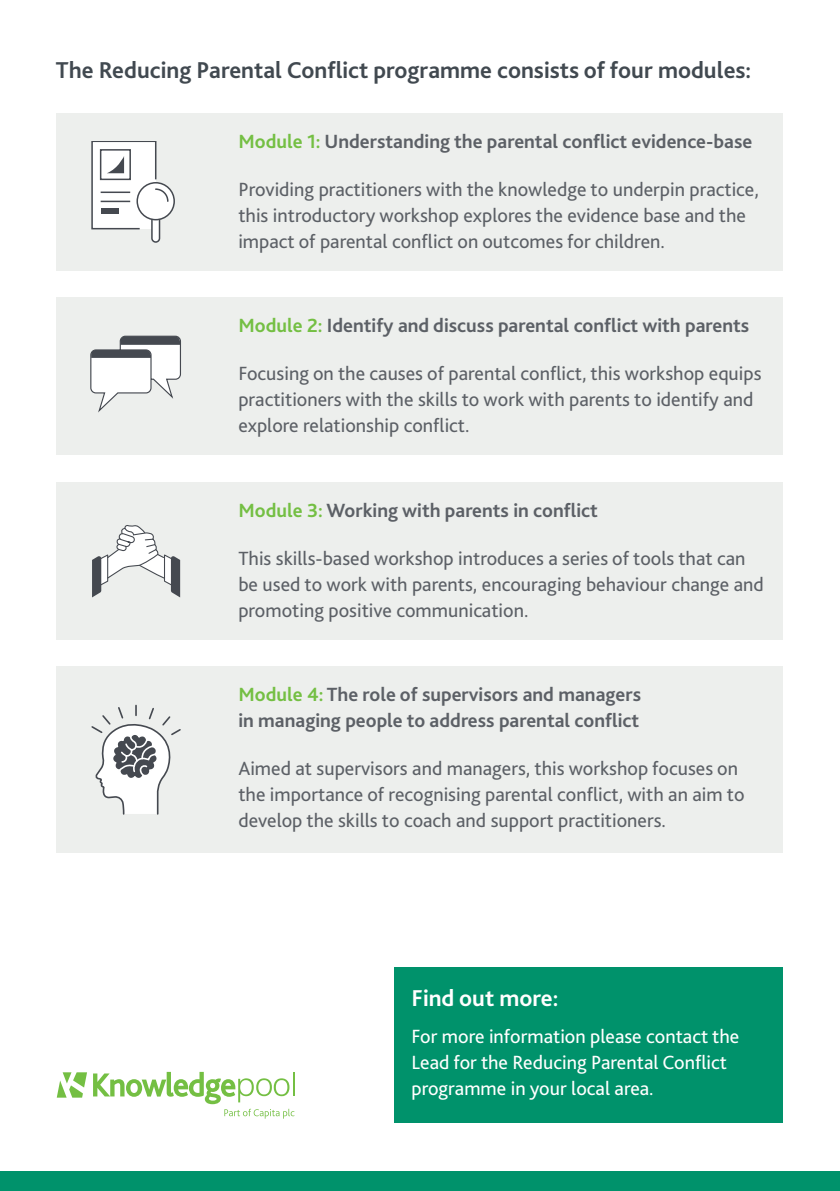
<style>
.page{position:relative;width:840px;height:1191px;background:#fff}
.page>*{position:absolute;margin:0;border:0;box-sizing:border-box;transform-origin:0 0}
.t1{font:700 24px "Bliss 2";color:#414950}
.t2{font:700 24px "Bliss 2";color:#fff}
.t3{font:20px/26px "Bliss 2";color:#5c6066}
.t4{font:700 20px/26px "Bliss 2";color:#5c6066}
.t5{font:20px/26px "Bliss 2";color:#fff}
.s1{color:#74bf43}
</style>
<div class="page">
<div style="left:57px;top:113px;width:725px;height:157px;background:#edefed"></div>
<div style="left:57px;top:482px;width:725px;height:157px;background:#edefed"></div>
<div style="left:57px;top:297px;width:725px;height:158px;background:#edefed"></div>
<div style="left:57px;top:666px;width:725px;height:187px;background:#edefed"></div>
<div style="left:0;top:1171px;width:839px;height:20px;background:#00926b"></div>
<svg style="left:57px;top:1072px;width:30px;height:25px"></svg>
<svg style="left:93px;top:1071px;width:201px;height:47px"></svg>
<div style="left:394px;top:967px;width:388px;height:156px;background:#00926b"></div>
<svg style="left:91px;top:705px;width:90px;height:110px"></svg>
<svg style="left:90px;top:335px;width:91px;height:78px"></svg>
<svg style="left:137px;top:183px;width:37px;height:37px"></svg>
<div style="left:136px;top:182px;width:39px;height:38px;border:2px solid #454950;border-radius:50%"></div>
<svg style="left:91px;top:141px;width:78px;height:101px"></svg>
<svg style="left:92px;top:525px;width:88px;height:72px"></svg>
<p class="t1" style="left:56px;top:55px;width:696px">The Reducing Parental Conflict programme consists of four modules:</p>
<p class="t4" style="left:238px;top:128px;width:515px"><span class="s1">Module 1:</span> Understanding the parental conflict evidence-base</p>
<p class="t3" style="left:238px;top:176px;width:521px">Providing practitioners with the knowledge to underpin practice, this introductory workshop explores the evidence base and the impact of parental conflict on outcomes for children.</p>
<p class="t4" style="left:238px;top:312px;width:512px"><span class="s1">Module 2:</span> Identify and discuss parental conflict with parents</p>
<p class="t3" style="left:238px;top:360px;width:524px">Focusing on the causes of parental conflict, this workshop equips practitioners with the skills to work with parents to identify and explore relationship conflict.</p>
<p class="t4" style="left:238px;top:497px;width:361px"><span class="s1">Module 3:</span> Working with parents in conflict</p>
<p class="t3" style="left:238px;top:545px;width:527px">This skills-based workshop introduces a series of tools that can be used to work with parents, encouraging behaviour change and promoting positive communication.</p>
<p class="t4" style="left:238px;top:681px;width:404px"><span class="s1">Module 4:</span> The role of supervisors and managers in managing people to address parental conflict</p>
<p class="t3" style="left:238px;top:755px;width:507px">Aimed at supervisors and managers, this workshop focuses on the importance of recognising parental conflict, with an aim to develop the skills to coach and support practitioners.</p>
<p class="t2" style="left:411px;top:983px;width:148px">Find out more:</p>
<p class="t5" style="left:411px;top:1023px;width:329px">For more information please contact the<br>Lead for the Reducing Parental Conflict programme in your local area.</p>
</div>
